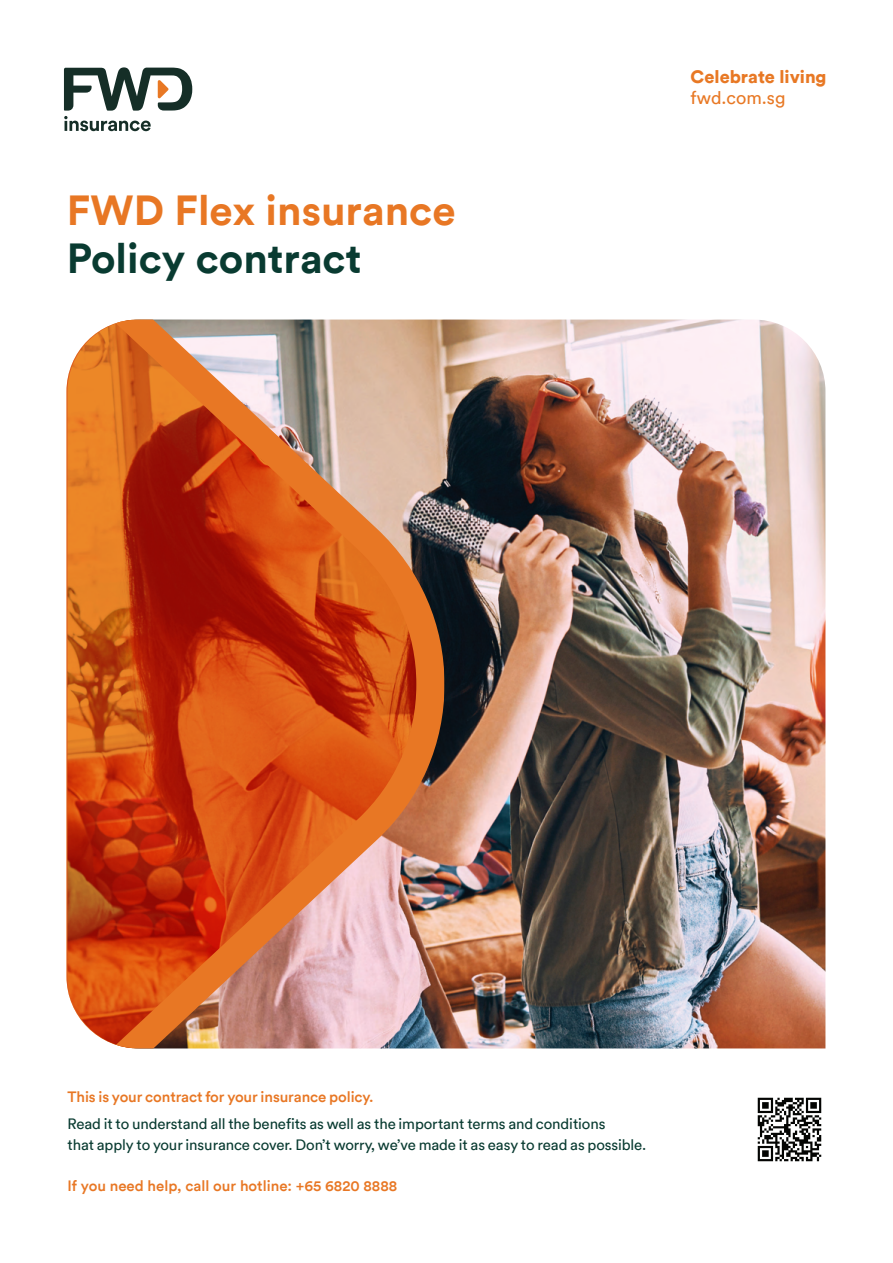
<style>
.page{position:relative;width:893px;height:1263px;background:#fff}
.page>*{position:absolute;margin:0;border:0;box-sizing:border-box;transform-origin:0 0}
.t1{font:700 42px "FWD Circular TT";color:#e87724}
.t2{font:700 42px "FWD Circular TT";color:#093b31}
.t3{font:900 18px "FWD Circular TT";color:#e87824}
.t4{font:18px "FWD Circular TT";color:#e87824}
.t5{font:15px/21px "FWD Circular TT";letter-spacing:-.005em;color:#093b31}
.t6{font:500 15px "FWD Circular TT";letter-spacing:-.005em;color:#e87724}
</style>
<div class="page">
<img style="left:444px;top:320px;width:381px;height:728px">
<img style="left:66px;top:319px;width:378px;height:729px">
<img style="left:757px;top:1097px;width:65px;height:65px">
<svg style="left:64px;top:67px;width:128px;height:64px"></svg>
<h1 class="t1" style="left:67px;top:181px;width:390px">FWD Flex insurance</h1>
<h1 class="t2" style="left:67px;top:229px;width:296px">Policy contract</h1>
<p class="t3" style="left:691px;top:64px;width:137px">Celebrate living</p>
<p class="t4" style="left:691px;top:86px;width:96px">fwd.com.sg</p>
<p class="t6" style="left:68px;top:1087px;width:307px">This is your contract for your insurance policy.</p>
<p class="t5" style="left:68px;top:1113px;width:580px">Read it to understand all the benefits as well as the important terms and conditions<br>that apply to your insurance cover. Don’t worry, we’ve made it as easy to read as possible.</p>
<p class="t6" style="left:68px;top:1176px;width:331px">If you need help, call our hotline: +65 6820 8888</p>
</div>
